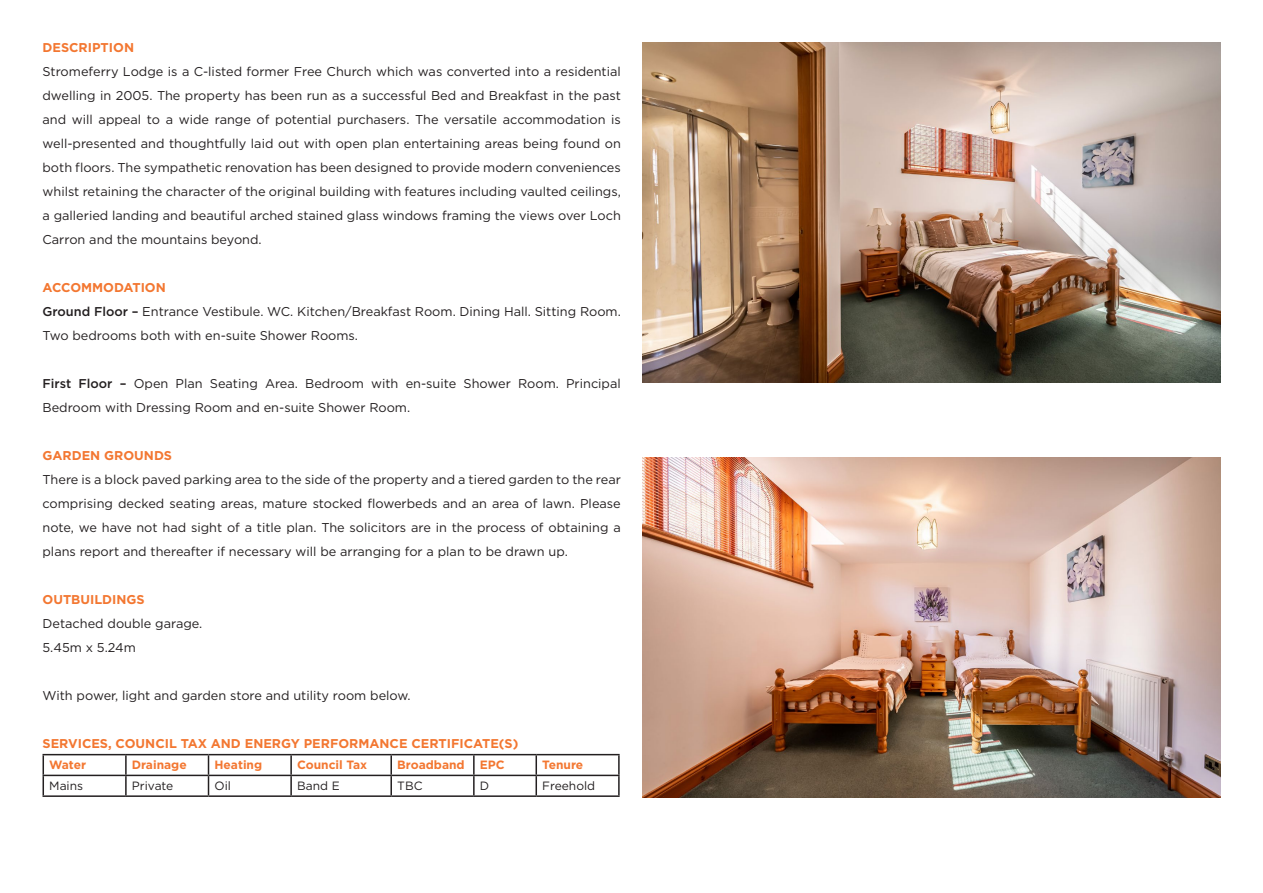
<style>
.page{position:relative;width:1263px;height:893px;background:#fff}
.page>*{position:absolute;margin:0;border:0;box-sizing:border-box;transform-origin:0 0}
.Body_Text{font:12.75px/24px "Gotham HTF";color:#231f20;text-align:justify}
.Headings_Text{font:700 12.75px "Gotham HTF";color:#f37731}
.Headings_Text-2{font:700 12px "Gotham HTF";color:#f37731}
.Body_Text-2{font:12px "Gotham HTF";color:#231f20}
.s1{font-family:"Gotham";font-weight:500}
</style>
<div class="page">
<img style="left:642px;top:43px;width:578px;height:340px">
<img style="left:642px;top:457px;width:578px;height:341px">
<hr style="left:43px;top:754px;width:83px;height:1px;background:#231f20">
<hr style="left:126px;top:754px;width:82px;height:1px;background:#231f20">
<hr style="left:125px;top:755px;width:2px;height:20px;background:#231f20">
<hr style="left:208px;top:754px;width:83px;height:1px;background:#231f20">
<hr style="left:291px;top:754px;width:100px;height:1px;background:#231f20">
<hr style="left:290px;top:755px;width:2px;height:20px;background:#231f20">
<hr style="left:391px;top:754px;width:83px;height:1px;background:#231f20">
<hr style="left:390px;top:755px;width:2px;height:20px;background:#231f20">
<hr style="left:474px;top:754px;width:62px;height:1px;background:#231f20">
<hr style="left:473px;top:755px;width:2px;height:20px;background:#231f20">
<hr style="left:536px;top:754px;width:84px;height:1px;background:#231f20">
<hr style="left:535px;top:755px;width:2px;height:20px;background:#231f20">
<hr style="left:618px;top:755px;width:2px;height:20px;background:#231f20">
<hr style="left:43px;top:775px;width:83px;height:1px;background:#231f20">
<svg style="left:43px;top:755px;width:1px;height:40px"></svg>
<hr style="left:126px;top:775px;width:82px;height:1px;background:#231f20">
<svg style="left:125px;top:776px;width:2px;height:19px"></svg>
<hr style="left:208px;top:775px;width:83px;height:1px;background:#231f20">
<svg style="left:208px;top:755px;width:1px;height:40px"></svg>
<hr style="left:291px;top:775px;width:100px;height:1px;background:#231f20">
<svg style="left:290px;top:776px;width:2px;height:19px"></svg>
<hr style="left:391px;top:775px;width:83px;height:1px;background:#231f20">
<svg style="left:390px;top:776px;width:2px;height:19px"></svg>
<hr style="left:474px;top:775px;width:62px;height:1px;background:#231f20">
<svg style="left:473px;top:776px;width:2px;height:19px"></svg>
<hr style="left:536px;top:775px;width:84px;height:1px;background:#231f20">
<svg style="left:535px;top:776px;width:2px;height:19px"></svg>
<svg style="left:618px;top:776px;width:2px;height:19px"></svg>
<hr style="left:43px;top:795px;width:83px;height:2px;background:#231f20">
<hr style="left:126px;top:795px;width:82px;height:2px;background:#231f20">
<hr style="left:208px;top:795px;width:83px;height:2px;background:#231f20">
<hr style="left:291px;top:795px;width:100px;height:2px;background:#231f20">
<hr style="left:391px;top:795px;width:83px;height:2px;background:#231f20">
<hr style="left:474px;top:795px;width:62px;height:2px;background:#231f20">
<hr style="left:536px;top:795px;width:84px;height:2px;background:#231f20">
<p class="Headings_Text" style="left:43px;top:40px;width:93px">DESCRIPTION</p>
<p class="Body_Text" style="left:43px;top:59px;width:580px">Stromeferry Lodge is a C-listed former Free Church which was converted into a residential dwelling in 2005. The property has been run as a successful Bed and Breakfast in the past and will appeal to a wide range of potential purchasers. The versatile accommodation is well-presented and thoughtfully laid out with open plan entertaining areas being found on both floors. The sympathetic renovation has been designed to provide modern conveniences whilst retaining the character of the original building with features including vaulted ceilings, a galleried landing and beautiful arched stained glass windows framing the views over Loch Carron and the mountains beyond.</p>
<p class="Headings_Text" style="left:43px;top:280px;width:125px">ACCOMMODATION</p>
<p class="Body_Text" style="left:43px;top:299px;width:580px"><span class="s1">Ground Floor –</span> Entrance Vestibule. WC. Kitchen/Breakfast Room. Dining Hall. Sitting Room.<br>Two bedrooms both with en-suite Shower Rooms.</p>
<p class="Body_Text" style="left:43px;top:371px;width:580px"><span class="s1">First Floor –</span> Open Plan Seating Area. Bedroom with en-suite Shower Room. Principal<br>Bedroom with Dressing Room and en-suite Shower Room.</p>
<p class="Headings_Text" style="left:43px;top:448px;width:131px">GARDEN GROUNDS</p>
<p class="Body_Text" style="left:43px;top:467px;width:580px">There is a block paved parking area to the side of the property and a tiered garden to the rear comprising decked seating areas, mature stocked flowerbeds and an area of lawn. Please note, we have not had sight of a title plan. The solicitors are in the process of obtaining a plans report and thereafter if necessary will be arranging for a plan to be drawn up.</p>
<p class="Headings_Text" style="left:43px;top:592px;width:104px">OUTBUILDINGS</p>
<p class="Body_Text" style="left:43px;top:611px;width:161px">Detached double garage.</p>
<p class="Body_Text" style="left:43px;top:635px;width:95px">5.45m x 5.24m</p>
<p class="Body_Text" style="left:43px;top:683px;width:370px">With power, light and garden store and utility room below.</p>
<p class="Headings_Text" style="left:43px;top:736px;width:477px">SERVICES, COUNCIL TAX AND ENERGY PERFORMANCE CERTIFICATE(S)</p>
<p class="Headings_Text-2" style="left:49px;top:758px;width:38px">Water</p>
<p class="Headings_Text-2" style="left:132px;top:758px;width:56px">Drainage</p>
<p class="Headings_Text-2" style="left:214px;top:758px;width:49px">Heating</p>
<p class="Headings_Text-2" style="left:297px;top:758px;width:71px">Council Tax</p>
<p class="Headings_Text-2" style="left:397px;top:758px;width:69px">Broadband</p>
<p class="Headings_Text-2" style="left:480px;top:758px;width:26px">EPC</p>
<p class="Headings_Text-2" style="left:542px;top:758px;width:43px">Tenure</p>
<p class="Body_Text-2" style="left:49px;top:779px;width:35px">Mains</p>
<p class="Body_Text-2" style="left:132px;top:779px;width:43px">Private</p>
<p class="Body_Text-2" style="left:214px;top:779px;width:18px">Oil</p>
<p class="Body_Text-2" style="left:297px;top:779px;width:44px">Band E</p>
<p class="Body_Text-2" style="left:397px;top:779px;width:27px">TBC</p>
<p class="Body_Text-2" style="left:480px;top:779px;width:11px">D</p>
<p class="Body_Text-2" style="left:542px;top:779px;width:54px">Freehold</p>
</div>
